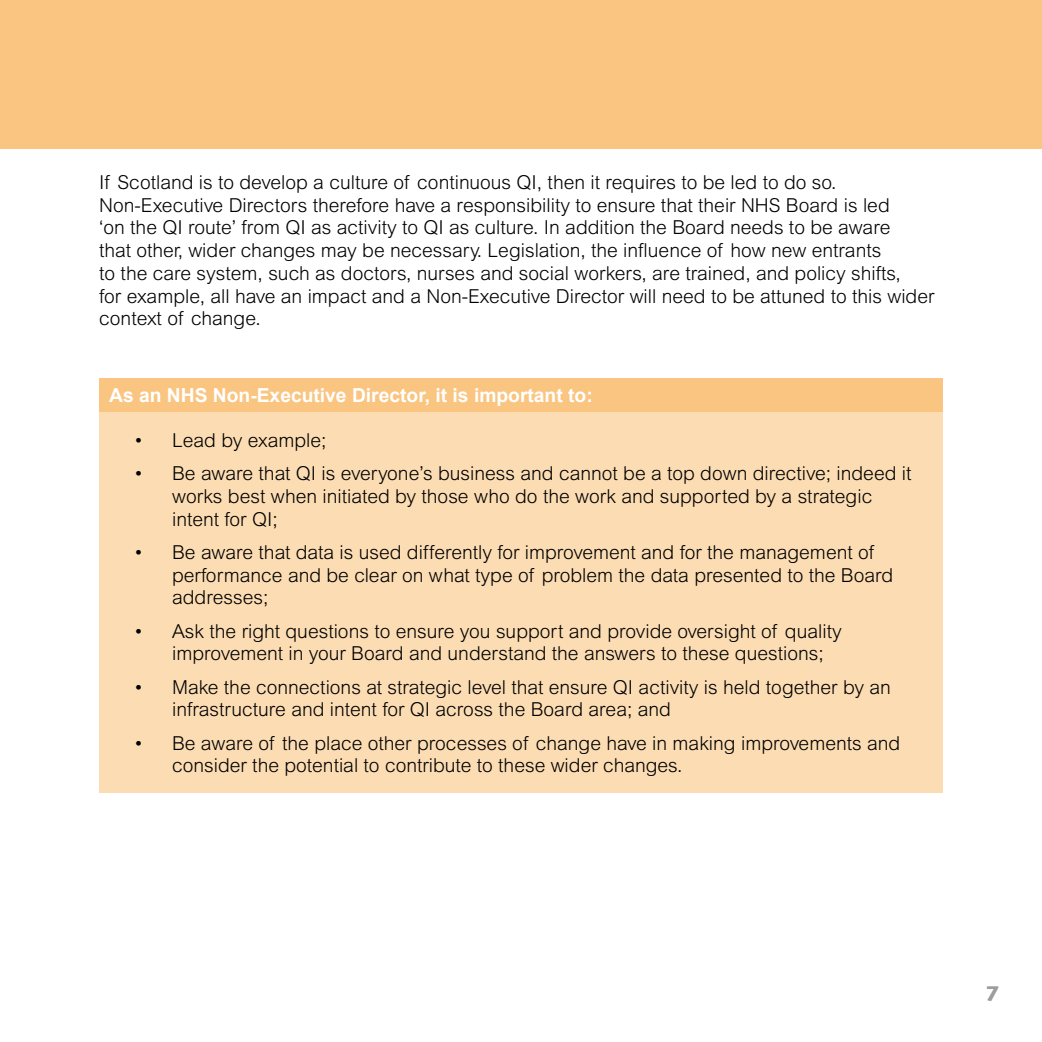
<style>
.page{position:relative;width:1042px;height:1042px;background:#fff}
.page>*{position:absolute;margin:0;border:0;box-sizing:border-box;transform-origin:0 0}
.t1{font:700 21px "Stone Sans";color:#9d9d9c}
.t2{font:300 19.25px/22.8px "Arial";color:#000}
.t3{font:700 19.25px "Arial";color:#fff}
</style>
<div class="page">
<div style="left:0;top:0;width:1042px;height:149px;background:#f9c580"></div>
<div style="left:99px;top:378px;width:844px;height:34px;background:#f9c580"></div>
<div style="left:99px;top:412px;width:844px;height:380px;background:#fbdcb3"></div>
<p class="t2" style="left:99px;top:171px;width:837px">If Scotland is to develop a culture of continuous QI, then it requires to be led to do so.<br>Non-Executive Directors therefore have a responsibility to ensure that their NHS Board is led<br>‘on the QI route’ from QI as activity to QI as culture. In addition the Board needs to be aware<br>that other, wider changes may be necessary. Legislation, the influence of how new entrants<br>to the care system, such as doctors, nurses and social workers, are trained, and policy shifts,<br>for example, all have an impact and a Non-Executive Director will need to be attuned to this wider context of change.</p>
<p class="t3" style="left:109px;top:382px;width:485px">As an NHS Non-Executive Director, it is important to:</p>
<p class="t2" style="left:134px;top:429px;width:194px">• Lead by example;</p>
<p class="t2" style="left:172px;top:462px;width:741px;text-indent:-38px">• Be aware that QI is everyone’s business and cannot be a top down directive; indeed it works best when initiated by those who do the work and supported by a strategic intent for QI;</p>
<p class="t2" style="left:172px;top:541px;width:723px;text-indent:-38px">• Be aware that data is used differently for improvement and for the management of performance and be clear on what type of problem the data presented to the Board addresses;</p>
<p class="t2" style="left:172px;top:619px;width:671px;text-indent:-38px">• Ask the right questions to ensure you support and provide oversight of quality improvement in your Board and understand the answers to these questions;</p>
<p class="t2" style="left:172px;top:675px;width:720px;text-indent:-38px">• Make the connections at strategic level that ensure QI activity is held together by an infrastructure and intent for QI across the Board area; and</p>
<p class="t2" style="left:172px;top:731px;width:730px;text-indent:-38px">• Be aware of the place other processes of change have in making improvements and consider the potential to contribute to these wider changes.</p>
<p class="t1" style="left:986px;top:981px;width:15px">7</p>
</div>
